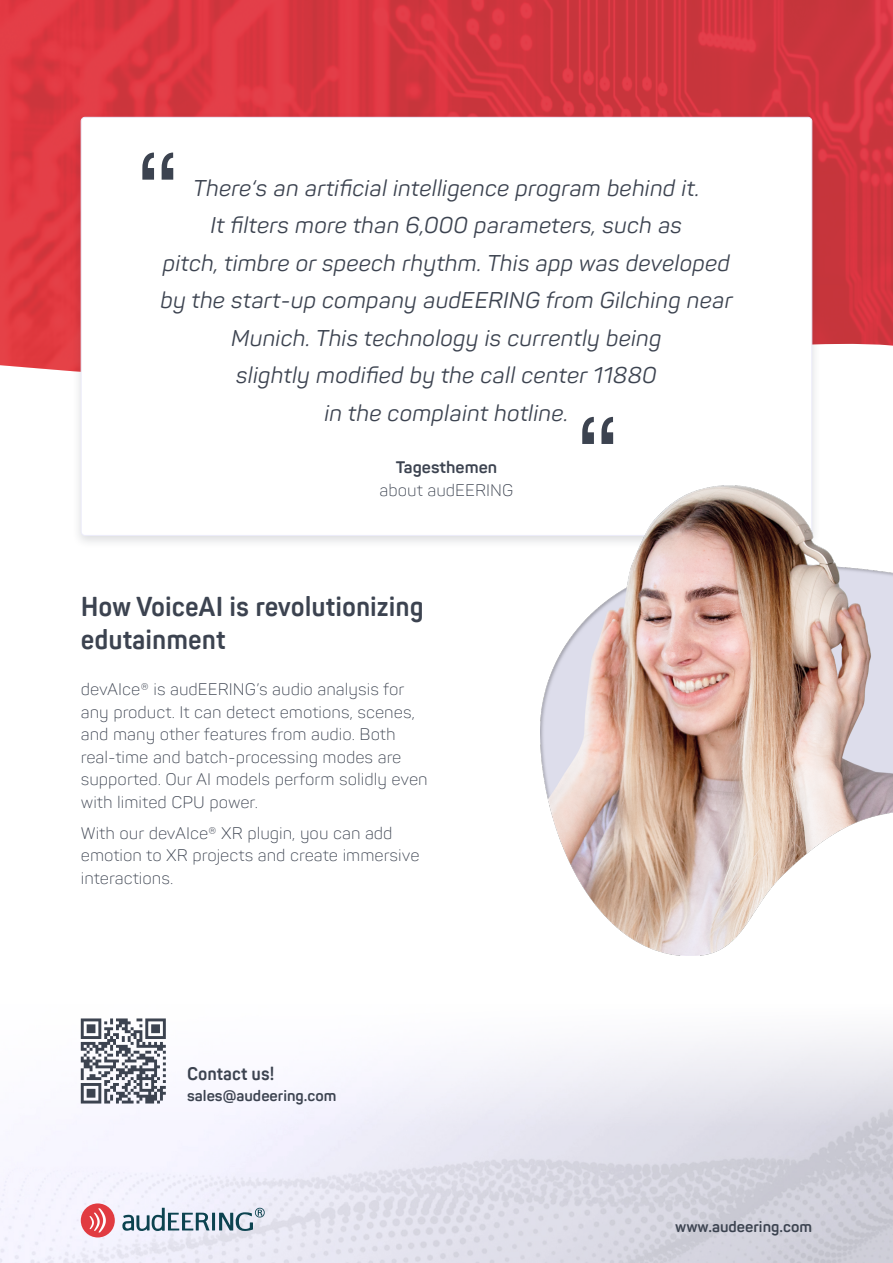
<style>
.page{position:relative;width:893px;height:1263px;background:#fff}
.page>*{position:absolute;margin:0;border:0;box-sizing:border-box;transform-origin:0 0}
.t1{font:105px "Helvetica Neue";color:#3c4350}
.t2{font:700 27px/33px "Panton Narrow";color:#3c4350}
.t3{font:italic 22.5px/37.5px "Panton";color:#3c4350;text-align:center}
.t4{font:700 18px "Panton Narrow";color:#3c4350}
.t5{font:300 16.5px/22.5px "Panton";color:#3c4350}
.t6{font:700 16.5px "Panton";color:#3c4350}
.t7{font:700 15px "Panton";color:#3c4350}
</style>
<div class="page">
<img style="left:0;top:1018px;width:893px;height:245px">
<svg style="left:122px;top:1208px;width:143px;height:23px"></svg>
<div style="left:81px;top:1203px;width:34px;height:34px;background:#e13b41;border-radius:50%"></div>
<svg style="left:90px;top:1208px;width:16px;height:24px"></svg>
<img style="left:0;top:0;width:893px;height:372px">
<div style="left:72px;top:112px;width:749px;height:437px;background:#1f2835;opacity:.15"></div>
<div style="left:81px;top:117px;width:731px;height:418px;background:#fff;border-radius:4px"></div>
<img style="left:540px;top:481px;width:353px;height:474px">
<svg style="left:81px;top:1018px;width:85px;height:85px"></svg>
<h1 class="t1" style="left:135px;top:114px;width:46px">“</h1>
<p class="t3" style="left:161px;top:169px;width:574px">There‘s an artificial intelligence program behind it.<br>It filters more than 6,000 parameters, such as<br>pitch, timbre or speech rhythm. This app was developed by the start-up company audEERING from Gilching near Munich. This technology is currently being<br>slightly modified by the call center 11880<br>in the complaint hotline.</p>
<h1 class="t1" style="left:575px;top:379px;width:46px">“</h1>
<p class="t6" style="left:396px;top:457px;width:103px">Tagesthemen</p>
<p class="t5" style="left:380px;top:478px;width:135px">about audEERING</p>
<h2 class="t2" style="left:81px;top:590px;width:345px">How VoiceAI is revolutionizing edutainment</h2>
<p class="t5" style="left:81px;top:678px;width:349px">devAIce® is audEERING’s audio analysis for any product. It can detect emotions, scenes, and many other features from audio. Both real-time and batch-processing modes are supported. Our AI models perform solidly even with limited CPU power.</p>
<p class="t5" style="left:81px;top:822px;width:340px">With our devAIce® XR plugin, you can add emotion to XR projects and create immersive interactions.</p>
<p class="t4" style="left:187px;top:1063px;width:89px">Contact us!</p>
<p class="t7" style="left:187px;top:1087px;width:151px">sales@audeering.com</p>
<p class="t7" style="left:675px;top:1218px;width:139px">www.audeering.com</p>
</div>
